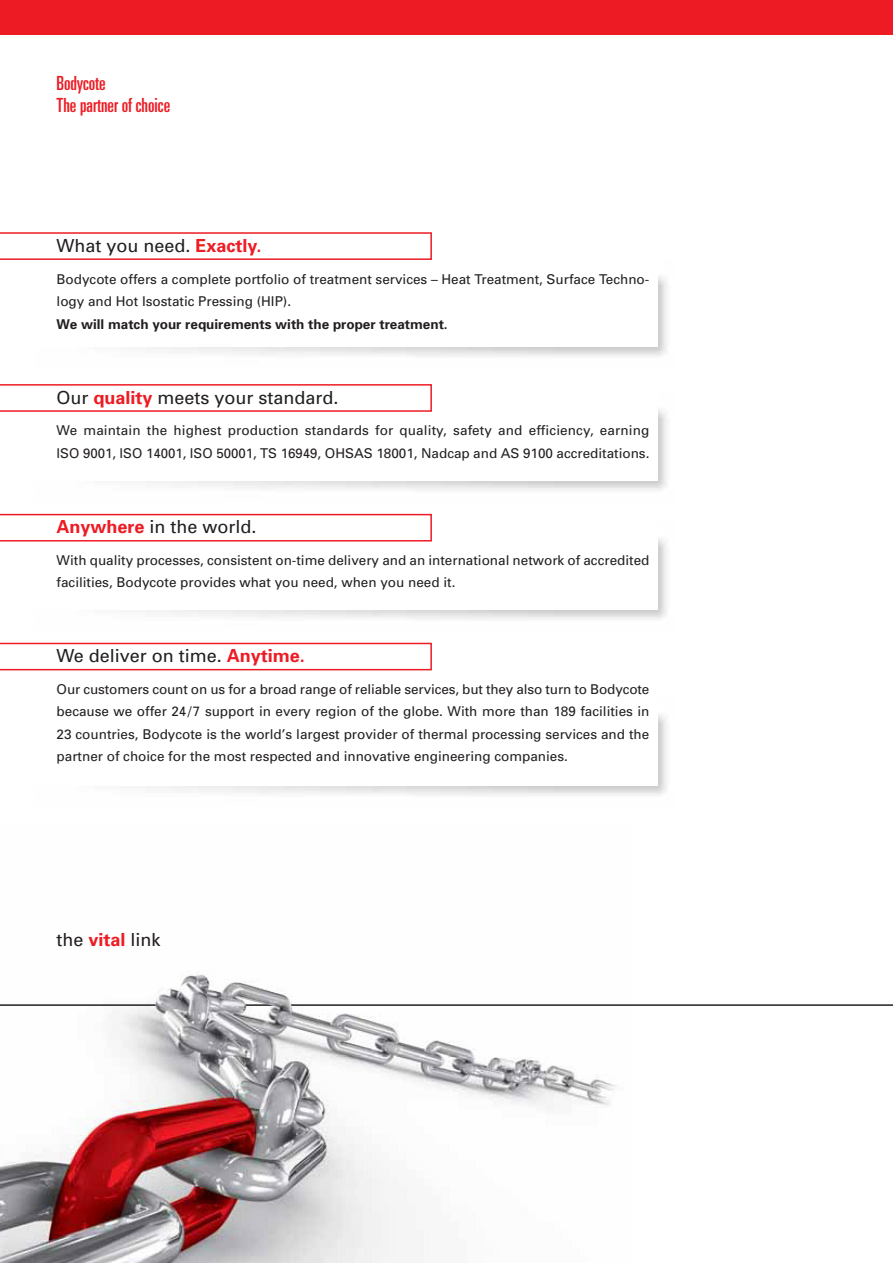
<style>
.page{position:relative;width:893px;height:1263px;background:#fff}
.page>*{position:absolute;margin:0;border:0;box-sizing:border-box;transform-origin:0 0}
.t1{font:ultra-condensed 19.5px/22.5px "Univers LT Std";color:#ed1c24}
.t2{font:18px "Univers";color:#231f20}
.t3{font:13.5px/22.5px "Univers";color:#231f20}
.t4{font:700 13.5px "Univers";color:#231f20}
.s1{font-weight:700;color:#ed1c24}
</style>
<div class="page">
<img style="left:0;top:1006px;width:616px;height:257px">
<div style="left:0;top:0;width:893px;height:34px;background:#ed1c24"></div>
<hr style="left:0;top:1004px;width:893px;height:2px;background:#231f20">
<svg style="left:0;top:232px;width:432px;height:28px"></svg>
<svg style="left:0;top:643px;width:432px;height:27px"></svg>
<svg style="left:0;top:514px;width:432px;height:27px"></svg>
<svg style="left:0;top:384px;width:432px;height:28px"></svg>
<img style="left:155px;top:975px;width:164px;height:65px">
<h1 class="t1" style="left:57px;top:73px;width:115px">Bodycote<br>The partner of choice</h1>
<h2 class="t2" style="left:57px;top:239px;width:206px">What you need. <span class="s1">Exactly.</span></h2>
<p class="t3" style="left:57px;top:269px;width:594px">Bodycote offers a complete portfolio of treatment services – Heat Treatment, Surface Techno&shy;logy and Hot Isostatic Pressing (HIP).</p>
<p class="t4" style="left:57px;top:319px;width:393px">We will match your requirements with the proper treatment.</p>
<h2 class="t2" style="left:57px;top:391px;width:283px">Our <span class="s1">quality</span> meets your standard.</h2>
<p class="t3" style="left:57px;top:421px;width:594px">We maintain the highest production standards for quality, safety and efficiency, earning<br>ISO 9001, ISO 14001, ISO 50001, TS 16949, OHSAS 18001, Nadcap and AS 9100 accreditations.</p>
<h2 class="t2" style="left:57px;top:520px;width:201px"><span class="s1">Anywhere</span> in the world.</h2>
<p class="t3" style="left:57px;top:550px;width:594px">With quality processes, consistent on-time delivery and an international network of accredited facilities, Bodycote provides what you need, when you need it.</p>
<h2 class="t2" style="left:57px;top:649px;width:250px">We deliver on time. <span class="s1">Anytime.</span></h2>
<p class="t3" style="left:57px;top:679px;width:594px;text-align:justify">Our customers count on us for a broad range of reliable services, but they also turn to Bodycote because we offer 24/7 support in every region of the globe. With more than 189 facilities in 23 countries, Bodycote is the world’s largest provider of thermal processing services and the partner of choice for the most respected and innovative engineering companies.</p>
<h2 class="t2" style="left:57px;top:933px;width:105px">the <span class="s1">vital</span> link</h2>
</div>
